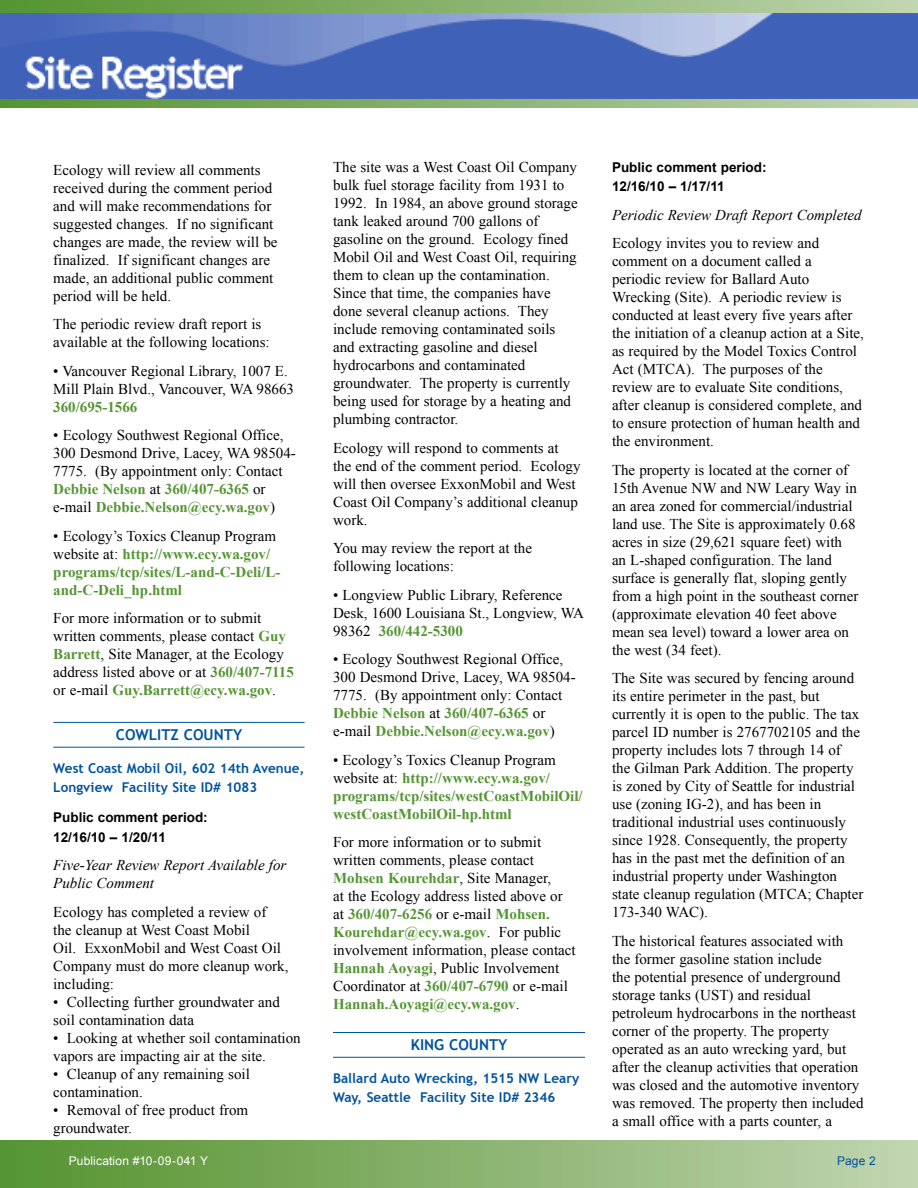
<style>
.page{position:relative;width:918px;height:1188px;background:#fff}
.page>*{position:absolute;margin:0;border:0;box-sizing:border-box;transform-origin:0 0}
.t1{font:15px/18px "Times New Roman";color:#000}
.t2{font:700 15px/18px "Times New Roman";color:#559534}
.t3{font:italic 15px/18px "Times New Roman";color:#000}
.t4{font:700 15px "Trebuchet MS";color:#00539f}
.t5{font:700 13.5px/19.5px "Trebuchet MS";color:#00539f}
.t6{font:700 13.5px/19.5px "Arial";color:#000}
.t7{font:12px "Arial";letter-spacing:.01em;color:#fff}
.t8{font:12px "Arial";color:#00539f}
.s1{font-weight:700;color:#559534}
.s2{font-weight:400;color:#000}
</style>
<div class="page">
<svg style="left:0;top:0;width:918px;height:13px;background:#89b36e"></svg>
<svg style="left:0;top:99px;width:918px;height:9px;background:#89b36e"></svg>
<img style="left:0;top:13px;width:918px;height:86px">
<div style="left:0;top:1141px;width:918px;height:47px;background:linear-gradient(to right,#54932e,#c0d4af)"></div>
<hr style="left:333px;top:1032px;width:252px;height:1px;background:#00539f">
<hr style="left:333px;top:1057px;width:252px;height:1px;background:#00539f">
<hr style="left:53px;top:722px;width:252px;height:1px;background:#00539f">
<hr style="left:53px;top:747px;width:252px;height:1px;background:#00539f">
<p class="t1" style="left:53px;top:161px;width:226px">Ecology will review all comments received during the comment period and will make recommendations for suggested changes. If no significant changes are made, the review will be finalized. If significant changes are made, an additional public comment period will be held.</p>
<p class="t1" style="left:53px;top:315px;width:218px">The periodic review draft report is available at the following locations:</p>
<p class="t1" style="left:53px;top:362px;width:242px">• Vancouver Regional Library, 1007 E.<br>Mill Plain Blvd., Vancouver, WA 98663</p>
<p class="t2" style="left:53px;top:398px;width:86px">360/695-1566</p>
<p class="t1" style="left:53px;top:426px;width:244px">• Ecology Southwest Regional Office, 300 Desmond Drive, Lacey, WA 98504- 7775. (By appointment only: Contact <span class="s1">Debbie Nelson</span> at <span class="s1">360/407-6365</span> or e-mail <span class="s1">Debbie.Nelson@ecy.wa.gov</span>)</p>
<p class="t2" style="left:53px;top:527px;width:229px"><span class="s2">• Ecology’s Toxics Cleanup Program website at:</span> http://www.ecy.wa.gov/ programs/tcp/sites/L-and-C-Deli/L&shy;and-C-Deli_hp.html</p>
<p class="t1" style="left:53px;top:609px;width:242px">For more information or to submit written comments, please contact <span class="s1">Guy Barrett</span>, Site Manager, at the Ecology address listed above or at <span class="s1">360/407-7115 </span>or e-mail <span class="s1">Guy.Barrett@ecy.wa.gov</span>.</p>
<p class="t4" style="left:116px;top:725px;width:128px">Cowlitz County</p>
<p class="t5" style="left:53px;top:758px;width:253px">West Coast Mobil Oil, 602 14th Avenue,<br>Longview Facility Site ID# 1083</p>
<p class="t6" style="left:53px;top:808px;width:156px">Public comment period:<br>12/16/10 – 1/20/11</p>
<p class="t3" style="left:53px;top:856px;width:235px">Five-Year Review Report Available for<br>Public Comment</p>
<p class="t1" style="left:53px;top:902px;width:237px">Ecology has completed a review of<br>the cleanup at West Coast Mobil<br>Oil. ExxonMobil and West Coast Oil<br>Company must do more cleanup work, including:</p>
<p class="t1" style="left:53px;top:992px;width:228px">• Collecting further groundwater and soil contamination data</p>
<p class="t1" style="left:53px;top:1028px;width:249px">• Looking at whether soil contamination vapors are impacting air at the site.</p>
<p class="t1" style="left:53px;top:1064px;width:198px">• Cleanup of any remaining soil contamination.</p>
<p class="t1" style="left:53px;top:1100px;width:196px">• Removal of free product from groundwater.</p>
<p class="t1" style="left:333px;top:158px;width:246px">The site was a West Coast Oil Company bulk fuel storage facility from 1931 to 1992. In 1984, an above ground storage tank leaked around 700 gallons of gasoline on the ground. Ecology fined Mobil Oil and West Coast Oil, requiring them to clean up the contamination.<br>Since that time, the companies have done several cleanup actions. They include removing contaminated soils and extracting gasoline and diesel hydrocarbons and contaminated groundwater. The property is currently being used for storage by a heating and plumbing contractor.</p>
<p class="t1" style="left:333px;top:439px;width:249px">Ecology will respond to comments at the end of the comment period. Ecology will then oversee ExxonMobil and West<br>Coast Oil Company’s additional cleanup work.</p>
<p class="t1" style="left:333px;top:539px;width:201px">You may review the report at the following locations:</p>
<p class="t1" style="left:333px;top:586px;width:253px">• Longview Public Library, Reference<br>Desk, 1600 Louisiana St., Longview, WA<br>98362 <span class="s1">360/442-5300</span></p>
<p class="t1" style="left:333px;top:650px;width:244px">• Ecology Southwest Regional Office, 300 Desmond Drive, Lacey, WA 98504- 7775. (By appointment only: Contact <span class="s1">Debbie Nelson</span> at <span class="s1">360/407-6365</span> or e-mail <span class="s1">Debbie.Nelson@ecy.wa.gov</span>)</p>
<p class="t2" style="left:333px;top:751px;width:251px"><span class="s2">• Ecology’s Toxics Cleanup Program website at:</span> http://www.ecy.wa.gov/ programs/tcp/sites/westCoastMobilOil/ westCoastMobilOil-hp.html</p>
<p class="t1" style="left:333px;top:833px;width:244px">For more information or to submit written comments, please contact <span class="s1">Mohsen Kourehdar</span>, Site Manager,<br>at the Ecology address listed above or at <span class="s1">360/407-6256</span> or e-mail <span class="s1">Mohsen.<br>Kourehdar@ecy.wa.gov</span>. For public involvement information, please contact <span class="s1">Hannah Aoyagi</span>, Public Involvement Coordinator at <span class="s1">360/407-6790</span> or e-mail <span class="s1">Hannah.Aoyagi@ecy.wa.gov</span>.</p>
<p class="t4" style="left:411px;top:1035px;width:98px">king County</p>
<p class="t5" style="left:333px;top:1068px;width:248px">Ballard Auto Wrecking, 1515 NW Leary<br>Way, Seattle Facility Site ID# 2346</p>
<p class="t6" style="left:612px;top:158px;width:156px">Public comment period:<br>12/16/10 – 1/17/11</p>
<p class="t3" style="left:612px;top:205px;width:251px">Periodic Review Draft Report Completed</p>
<p class="t1" style="left:612px;top:234px;width:254px">Ecology invites you to review and comment on a document called a periodic review for Ballard Auto Wrecking (Site). A periodic review is conducted at least every five years after the initiation of a cleanup action at a Site, as required by the Model Toxics Control Act (MTCA). The purposes of the review are to evaluate Site conditions, after cleanup is considered complete, and to ensure protection of human health and the environment.</p>
<p class="t1" style="left:612px;top:461px;width:248px">The property is located at the corner of 15th Avenue NW and NW Leary Way in an area zoned for commercial/industrial land use. The Site is approximately 0.68 acres in size (29,621 square feet) with an L-shaped configuration. The land surface is generally flat, sloping gently from a high point in the southeast corner (approximate elevation 40 feet above mean sea level) toward a lower area on the west (34 feet).</p>
<p class="t1" style="left:612px;top:669px;width:253px">The Site was secured by fencing around its entire perimeter in the past, but currently it is open to the public. The tax parcel ID number is 2767702105 and the property includes lots 7 through 14 of<br>the Gilman Park Addition. The property is zoned by City of Seattle for industrial use (zoning IG-2), and has been in traditional industrial uses continuously since 1928. Consequently, the property has in the past met the definition of an industrial property under Washington state cleanup regulation (MTCA; Chapter 173-340 WAC).</p>
<p class="t1" style="left:612px;top:932px;width:253px">The historical features associated with the former gasoline station include<br>the potential presence of underground storage tanks (UST) and residual petroleum hydrocarbons in the northeast corner of the property. The property operated as an auto wrecking yard, but after the cleanup activities that operation was closed and the automotive inventory was removed. The property then included a small office with a parts counter, a</p>
<p class="t7" style="left:69px;top:1153px;width:141px">Publication #10-09-041 Y</p>
<p class="t8" style="left:837px;top:1153px;width:40px">Page 2</p>
</div>
